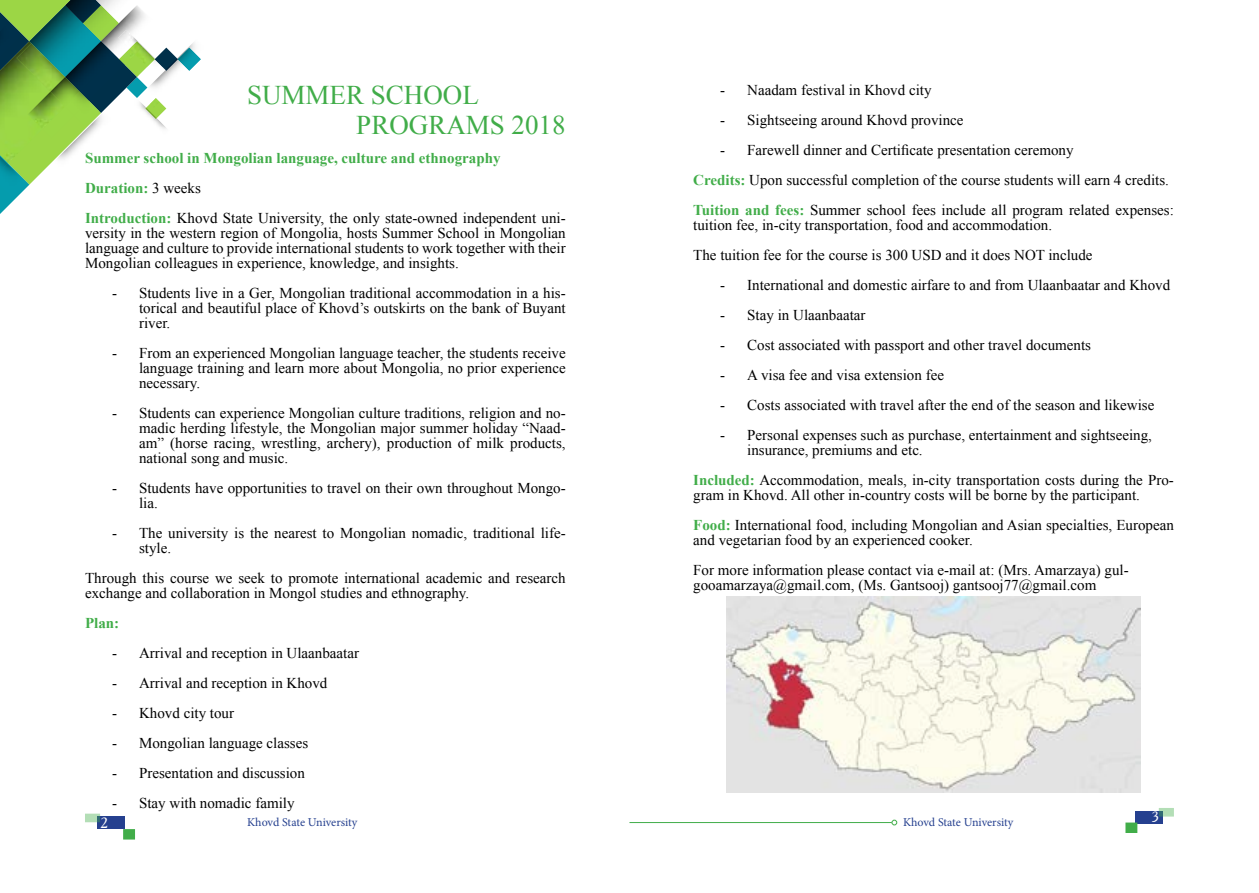
<style>
.page{position:relative;width:1259px;height:893px;background:#fff}
.page>*{position:absolute;margin:0;border:0;box-sizing:border-box;transform-origin:0 0}
.t1{font:27px/30px "Times New Roman";color:#41ad49}
.t2{font:15px/15px "Times New Roman";color:#000}
.t3{font:700 15px/30px "Times New Roman";color:#41ad49}
.t4{font:15px "MAK Academy";color:#fff}
.t5{font:12px "Minion Pro";letter-spacing:-.005em;color:#25408f}
.s1{font-weight:700;color:#41ad49}
.s2{font-weight:400;color:#000}
</style>
<div class="page">
<div style="left:97px;top:816px;width:28px;height:13px;background:#25408f"></div>
<div style="left:1135px;top:811px;width:28px;height:13px;background:#25408f"></div>
<svg style="left:85px;top:814px;width:15px;height:8px"></svg>
<svg style="left:1158px;top:808px;width:16px;height:9px"></svg>
<div style="left:123px;top:829px;width:12px;height:10px;background:#41ad49;border:2px solid #41ad49"></div>
<div style="left:1125px;top:822px;width:12px;height:11px;background:#41ad49;border:2px solid #41ad49"></div>
<hr style="left:629px;top:822px;width:262px;height:1px;background:#41ad49">
<svg style="left:891px;top:820px;width:6px;height:5px"></svg>
<svg style="left:0;top:0;width:201px;height:214px"></svg>
<img style="left:126px;top:37px;width:17px;height:12px">
<img style="left:129px;top:41px;width:14px;height:14px">
<img style="left:118px;top:30px;width:16px;height:15px">
<img style="left:74px;top:101px;width:25px;height:25px">
<img style="left:17px;top:43px;width:48px;height:49px">
<img style="left:65px;top:92px;width:24px;height:24px">
<img style="left:50px;top:77px;width:30px;height:29px">
<img style="left:0;top:164px;width:27px;height:34px">
<img style="left:0;top:149px;width:7px;height:30px">
<img style="left:727px;top:596px;width:413px;height:196px">
<p class="t2" style="left:720px;top:82px;width:213px">- Naadam festival in Khovd city</p>
<p class="t2" style="left:720px;top:112px;width:245px">- Sightseeing around Khovd province</p>
<p class="t2" style="left:693px;top:135px;width:482px;line-height:30px;text-indent:27px">- Farewell dinner and Certificate presentation ceremony<br><span class="s1">Credits:</span> Upon successful completion of the course students will earn 4 credits.<br><span class="s1">Tuition and fees:</span> Summer school fees include all program related expenses:</p>
<p class="t2" style="left:693px;top:210px;width:401px;line-height:30px">tuition fee, in-city transportation, food and accommodation.<br>The tuition fee for the course is 300 USD and it does NOT include</p>
<p class="t2" style="left:720px;top:277px;width:451px">- International and domestic airfare to and from Ulaanbaatar and Khovd</p>
<p class="t2" style="left:720px;top:307px;width:147px">- Stay in Ulaanbaatar</p>
<p class="t2" style="left:720px;top:337px;width:372px">- Cost associated with passport and other travel documents</p>
<p class="t2" style="left:720px;top:367px;width:225px">- A visa fee and visa extension fee</p>
<p class="t2" style="left:720px;top:397px;width:436px">- Costs associated with travel after the end of the season and likewise</p>
<p class="t2" style="left:747px;top:427px;width:406px;text-indent:-27px">- Personal expenses such as purchase, entertainment and sightseeing, insurance, premiums and etc.</p>
<p class="t2" style="left:693px;top:472px;width:482px"><span class="s1">Included:</span> Accommodation, meals, in-city transportation costs during the Pro&shy;gram in Khovd. All other in-country costs will be borne by the participant.</p>
<p class="t2" style="left:693px;top:517px;width:482px"><span class="s1">Food:</span> International food, including Mongolian and Asian specialties, European and vegetarian food by an experienced cooker.</p>
<p class="t2" style="left:693px;top:562px;width:437px">For more information please contact via e-mail at: (Mrs. Amarzaya) gul&shy;gooamarzaya@gmail.com, (Ms. Gantsooj) gantsooj77@gmail.com</p>
<h1 class="t1" style="left:356px;top:79px;width:211px;text-indent:-109px">SUMMER SCHOOL<br>PROGRAMS 2018</h1>
<p class="t3" style="left:85px;top:143px;width:482px">Summer school in Mongolian language, culture and ethnography<br>Duration: <span class="s2">3 weeks<br></span>Introduction: <span class="s2">Khovd State University, the only state-owned independent uni-</span></p>
<p class="t2" style="left:85px;top:225px;width:482px;text-align:justify">versity in the western region of Mongolia, hosts Summer School in Mongolian language and culture to provide international students to work together with their Mongolian colleagues in experience, knowledge, and insights.</p>
<p class="t2" style="left:139px;top:285px;width:428px;text-align:justify;text-indent:-27px">- Students live in a Ger, Mongolian traditional accommodation in a his&shy;torical and beautiful place of Khovd’s outskirts on the bank of Buyant river.</p>
<p class="t2" style="left:139px;top:345px;width:428px;text-align:justify;text-indent:-27px">- From an experienced Mongolian language teacher, the students receive language training and learn more about Mongolia, no prior experience necessary.</p>
<p class="t2" style="left:139px;top:405px;width:428px;text-align:justify;text-indent:-27px">- Students can experience Mongolian culture traditions, religion and no&shy;madic herding lifestyle, the Mongolian major summer holiday “Naad&shy;am” (horse racing, wrestling, archery), production of milk products, national song and music.</p>
<p class="t2" style="left:139px;top:480px;width:428px;text-indent:-27px">- Students have opportunities to travel on their own throughout Mongo&shy;lia.</p>
<p class="t2" style="left:139px;top:525px;width:428px;text-indent:-27px">- The university is the nearest to Mongolian nomadic, traditional life&shy;style.</p>
<p class="t2" style="left:85px;top:570px;width:482px">Through this course we seek to promote international academic and research exchange and collaboration in Mongol studies and ethnography.</p>
<p class="t3" style="left:85px;top:608px;width:36px">Plan:</p>
<p class="t2" style="left:112px;top:645px;width:248px">- Arrival and reception in Ulaanbaatar</p>
<p class="t2" style="left:112px;top:675px;width:217px">- Arrival and reception in Khovd</p>
<p class="t2" style="left:112px;top:705px;width:123px">- Khovd city tour</p>
<p class="t2" style="left:112px;top:735px;width:198px">- Mongolian language classes</p>
<p class="t2" style="left:112px;top:765px;width:194px">- Presentation and discussion</p>
<p class="t2" style="left:112px;top:795px;width:184px">- Stay with nomadic family</p>
<p class="t4" style="left:1151px;top:808px;width:9px">3</p>
<p class="t4" style="left:100px;top:813px;width:9px">2</p>
<p class="t5" style="left:247px;top:814px;width:112px">Khovd State University</p>
<p class="t5" style="left:903px;top:814px;width:112px">Khovd State University</p>
</div>
